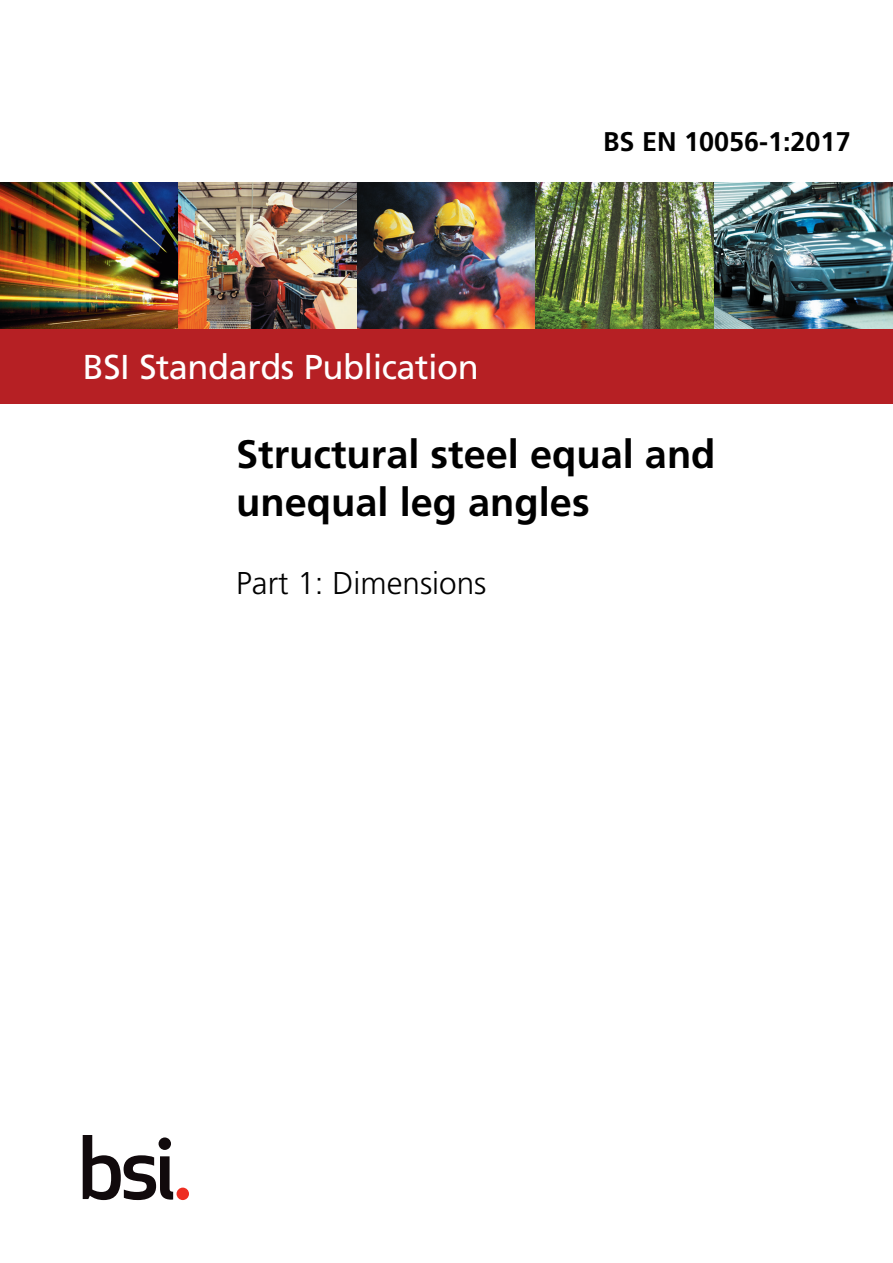
<style>
.page{position:relative;width:893px;height:1263px;background:#fff}
.page>*{position:absolute;margin:0;border:0;box-sizing:border-box;transform-origin:0 0}
.t1{font:700 39.75px/47.7px "Frutiger";color:#000}
.t2{font:34.5px "Frutiger LT Std";letter-spacing:-.015em;color:#fff}
.t3{font:300 31.5px "Frutiger";color:#000}
.t4{font:700 27px "Frutiger";color:#000}
</style>
<div class="page">
<img style="left:0;top:183px;width:179px;height:146px">
<img style="left:179px;top:183px;width:178px;height:146px">
<img style="left:357px;top:183px;width:179px;height:146px">
<img style="left:536px;top:183px;width:178px;height:146px">
<img style="left:714px;top:183px;width:179px;height:146px">
<div style="left:0;top:329px;width:893px;height:75px;background:#b62024"></div>
<svg style="left:83px;top:1135px;width:90px;height:65px"></svg>
<div style="left:177px;top:1187px;width:12px;height:13px;background:#ee2e22;border-radius:50%"></div>
<p class="t2" style="left:83px;top:347px;width:397px">BSI Standards Publication</p>
<p class="t4" style="left:603px;top:126px;width:249px">BS EN 10056-1:2017</p>
<p class="t1" style="left:236px;top:431px;width:481px">Structural steel equal and unequal leg angles</p>
<p class="t3" style="left:236px;top:566px;width:252px">Part 1: Dimensions</p>
</div>
